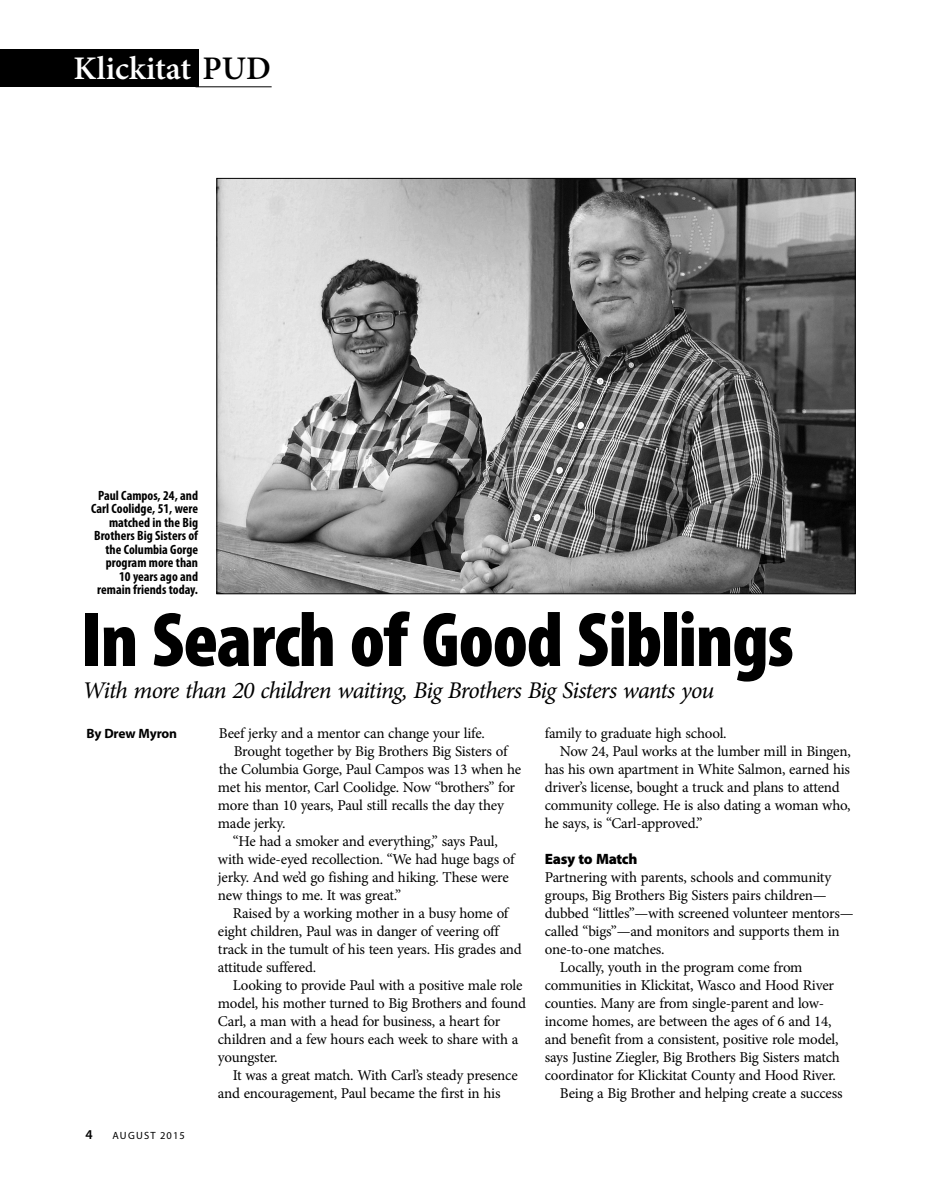
<style>
.page{position:relative;width:932px;height:1188px;background:#fff}
.page>*{position:absolute;margin:0;border:0;box-sizing:border-box;transform-origin:0 0}
.t1{font:900 condensed 78px "Myriad Pro";letter-spacing:-.015em;color:#000}
.t2{font:600 33px "Minion Pro";color:#fff}
.t3{font:italic 24px "Minion Pro";letter-spacing:-.04em;color:#000}
.t4{font:15px "Minion Pro";letter-spacing:-.02em;color:#000}
.t5{font:900 15px "Myriad Pro";letter-spacing:-.02em;color:#000}
.t6{font:700 condensed 13.5px/13.5px "Myriad Pro";color:#000;text-align:right}
.t7{font:700 13.5px "Myriad Pro";letter-spacing:-.015em;color:#000}
.t8{font:600 13.5px "Myriad Pro";color:#000}
.t9{font:10.5px "Myriad Pro";letter-spacing:.11em;color:#000}
.s1{color:#000}
</style>
<div class="page">
<div style="left:0;top:49px;width:198px;height:38px;background:#000"></div>
<hr style="left:195px;top:86px;width:77px;height:1px;background:#000">
<img style="left:219px;top:180px;width:634px;height:412px">
<h2 class="t2" style="left:74px;top:46px;width:199px">Klickitat <span class="s1">PUD</span></h2>
<p class="t6" style="left:91px;top:488px;width:108px">Paul Campos, 24, and<br>Carl Coolidge, 51, were matched in the Big<br>Brothers Big Sisters of the Columbia Gorge program more than<br>10 years ago and remain friends today.</p>
<h1 class="t1" style="left:81px;top:590px;width:714px">In Search of Good Siblings</h1>
<h3 class="t3" style="left:82px;top:673px;width:633px">With more than 20 children waiting, Big Brothers Big Sisters wants you</h3>
<p class="t7" style="left:86px;top:724px;width:92px">By Drew Myron</p>
<p class="t8" style="left:86px;top:1125px;width:9px">4</p>
<p class="t9" style="left:112px;top:1129px;width:74px">AUGUST 2015</p>
<p class="t4" style="left:219px;top:723px;width:267px">Beef jerky and a mentor can change your life.</p>
<p class="t4" style="left:234px;top:741px;width:275px">Brought together by Big Brothers Big Sisters of</p>
<p class="t4" style="left:219px;top:759px;width:304px">the Columbia Gorge, Paul Campos was 13 when he</p>
<p class="t4" style="left:218px;top:777px;width:299px">met his mentor, Carl Coolidge. Now “brothers” for</p>
<p class="t4" style="left:218px;top:795px;width:287px">more than 10 years, Paul still recalls the day they</p>
<p class="t4" style="left:218px;top:813px;width:69px">made jerky.</p>
<p class="t4" style="left:233px;top:831px;width:266px">“He had a smoker and everything,” says Paul,</p>
<p class="t4" style="left:218px;top:849px;width:298px">with wide-eyed recollection. “We had huge bags of</p>
<p class="t4" style="left:218px;top:867px;width:292px">jerky. And we’d go fishing and hiking. These were</p>
<p class="t4" style="left:218px;top:885px;width:185px">new things to me. It was great.”</p>
<p class="t4" style="left:233px;top:903px;width:277px">Raised by a working mother in a busy home of</p>
<p class="t4" style="left:218px;top:921px;width:283px">eight children, Paul was in danger of veering off</p>
<p class="t4" style="left:218px;top:939px;width:305px">track in the tumult of his teen years. His grades and</p>
<p class="t4" style="left:218px;top:957px;width:100px">attitude suffered.</p>
<p class="t4" style="left:233px;top:975px;width:291px">Looking to provide Paul with a positive male role</p>
<p class="t4" style="left:218px;top:993px;width:310px">model, his mother turned to Big Brothers and found</p>
<p class="t4" style="left:218px;top:1011px;width:284px">Carl, a man with a head for business, a heart for</p>
<p class="t4" style="left:218px;top:1029px;width:302px">children and a few hours each week to share with a</p>
<p class="t4" style="left:218px;top:1047px;width:61px">youngster.</p>
<p class="t4" style="left:233px;top:1065px;width:286px">It was a great match. With Carl’s steady presence</p>
<p class="t4" style="left:218px;top:1083px;width:284px">and encouragement, Paul became the first in his</p>
<p class="t4" style="left:544px;top:723px;width:183px">family to graduate high school.</p>
<p class="t4" style="left:560px;top:741px;width:292px">Now 24, Paul works at the lumber mill in Bingen,</p>
<p class="t4" style="left:544px;top:759px;width:307px">has his own apartment in White Salmon, earned his</p>
<p class="t4" style="left:544px;top:777px;width:296px">driver’s license, bought a truck and plans to attend</p>
<p class="t4" style="left:544px;top:795px;width:307px">community college. He is also dating a woman who,</p>
<p class="t4" style="left:544px;top:813px;width:159px">he says, is “Carl-approved.”</p>
<p class="t5" style="left:544px;top:849px;width:94px">Easy to Match</p>
<p class="t4" style="left:544px;top:867px;width:288px">Partnering with parents, schools and community</p>
<p class="t4" style="left:544px;top:885px;width:283px">groups, Big Brothers Big Sisters pairs children—</p>
<p class="t4" style="left:544px;top:903px;width:310px">dubbed “littles”—with screened volunteer mentors—</p>
<p class="t4" style="left:544px;top:921px;width:296px">called “bigs”—and monitors and supports them in</p>
<p class="t4" style="left:544px;top:939px;width:121px">one-to-one matches.</p>
<p class="t4" style="left:560px;top:957px;width:244px">Locally, youth in the program come from</p>
<p class="t4" style="left:544px;top:975px;width:291px">communities in Klickitat, Wasco and Hood River</p>
<p class="t4" style="left:544px;top:993px;width:281px">counties. Many are from single-parent and low-</p>
<p class="t4" style="left:544px;top:1011px;width:288px">income homes, are between the ages of 6 and 14,</p>
<p class="t4" style="left:544px;top:1029px;width:295px">and benefit from a consistent, positive role model,</p>
<p class="t4" style="left:544px;top:1047px;width:296px">says Justine Ziegler, Big Brothers Big Sisters match</p>
<p class="t4" style="left:544px;top:1065px;width:292px">coordinator for Klickitat County and Hood River.</p>
<p class="t4" style="left:560px;top:1083px;width:284px">Being a Big Brother and helping create a success</p>
</div>
